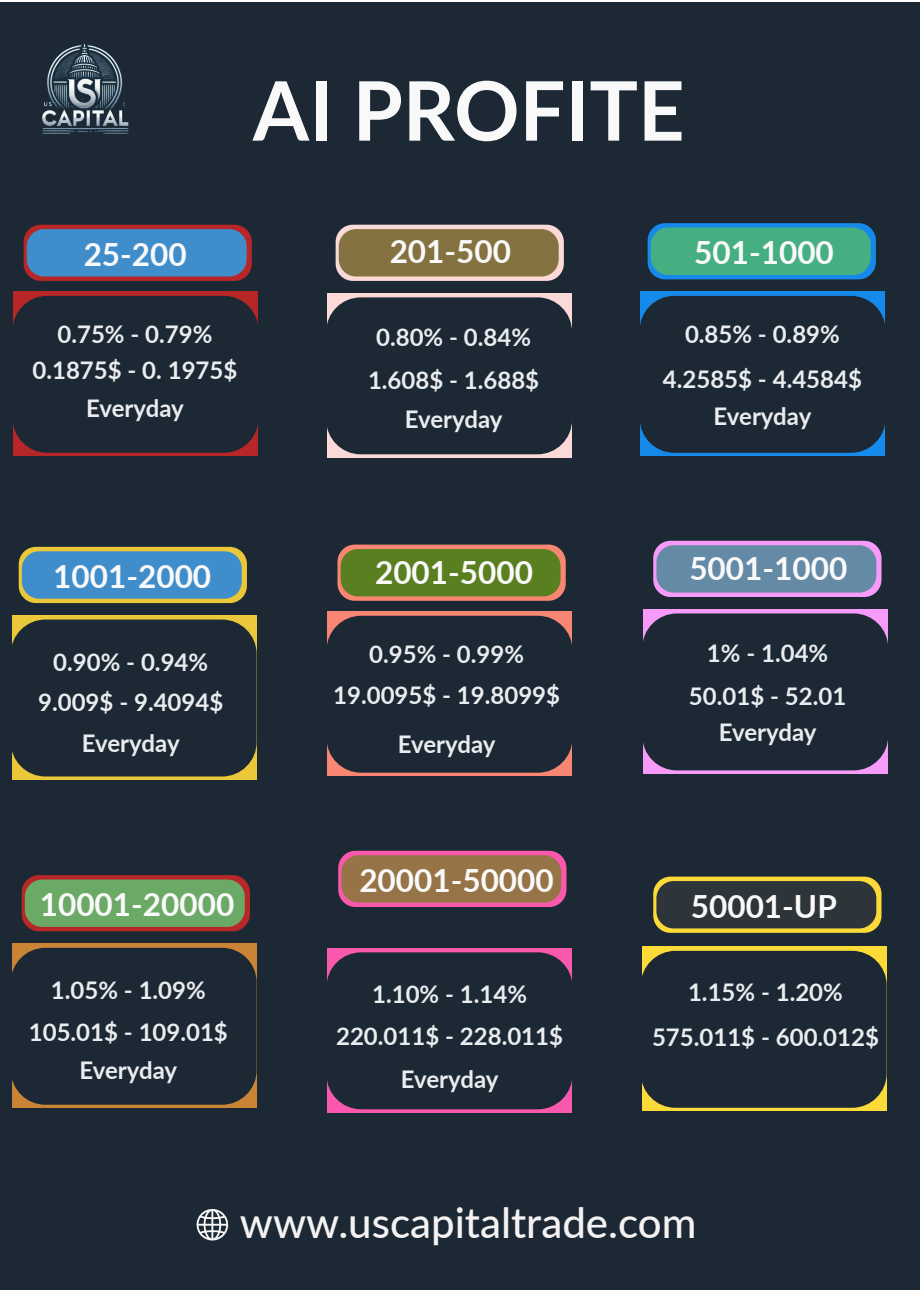
<style>
.page{position:relative;width:920px;height:1290px;background:#fff}
.page>*{position:absolute;margin:0;border:0;box-sizing:border-box;transform-origin:0 0}
.t1{font:700 82.05px "Lato";color:#f9f9f9}
.t2{font:500 42px "Lato";color:#f4f2f2}
.t3{font:700 31.95px "Lato";color:#f9f9f9}
.t4{font:700 24.3px/36.8px "Lato";color:#eaedef;text-align:center}
</style>
<div class="page">
<div style="left:0;top:3px;width:920px;height:1287px;background:#1c2834"></div>
<div style="left:24px;top:225px;width:228px;height:56px;background:#b72727;border-radius:17px"></div>
<div style="left:27px;top:229px;width:220px;height:47px;background:#408dcc;border-radius:17px"></div>
<div style="left:13px;top:292px;width:245px;height:164px;background:#b72727"></div>
<div style="left:13px;top:296px;width:245px;height:157px;background:#1c2834;border-radius:35px"></div>
<div style="left:336px;top:225px;width:228px;height:56px;background:#fcd9d9;border-radius:17px"></div>
<div style="left:339px;top:229px;width:220px;height:47px;background:#847240;border-radius:17px"></div>
<div style="left:327px;top:293px;width:245px;height:164px;background:#fcd9d9"></div>
<div style="left:326px;top:297px;width:246px;height:157px;background:#1c2834;border-radius:35px"></div>
<div style="left:648px;top:223px;width:228px;height:56px;background:#158aea;border-radius:17px"></div>
<div style="left:651px;top:228px;width:220px;height:47px;background:#46af82;border-radius:17px"></div>
<div style="left:640px;top:292px;width:245px;height:164px;background:#158aea"></div>
<div style="left:640px;top:296px;width:245px;height:157px;background:#1c2834;border-radius:35px"></div>
<div style="left:19px;top:547px;width:228px;height:56px;background:#eac839;border-radius:17px"></div>
<div style="left:22px;top:551px;width:220px;height:48px;background:#408dcc;border-radius:17px"></div>
<div style="left:12px;top:615px;width:244px;height:164px;background:#eac839"></div>
<div style="left:11px;top:619px;width:246px;height:157px;background:#1c2834;border-radius:35px"></div>
<div style="left:337px;top:545px;width:229px;height:56px;background:#f98673;border-radius:17px"></div>
<div style="left:341px;top:549px;width:220px;height:47px;background:#5a7f20;border-radius:17px"></div>
<div style="left:327px;top:611px;width:245px;height:164px;background:#f98673"></div>
<div style="left:327px;top:616px;width:245px;height:157px;background:#1c2834;border-radius:35px"></div>
<div style="left:653px;top:541px;width:228px;height:56px;background:#f69bf9;border-radius:17px"></div>
<div style="left:656px;top:545px;width:220px;height:48px;background:#658aa5;border-radius:17px"></div>
<div style="left:643px;top:609px;width:245px;height:164px;background:#f69bf9"></div>
<div style="left:642px;top:613px;width:246px;height:157px;background:#1c2834;border-radius:35px"></div>
<div style="left:327px;top:948px;width:245px;height:164px;background:#f958ad"></div>
<div style="left:327px;top:952px;width:245px;height:157px;background:#1c2834;border-radius:35px"></div>
<div style="left:338px;top:851px;width:228px;height:56px;background:#f958ad;border-radius:17px"></div>
<div style="left:341px;top:855px;width:220px;height:47px;background:#967447;border-radius:17px"></div>
<div style="left:22px;top:875px;width:228px;height:56px;background:#b72727;border-radius:17px"></div>
<div style="left:25px;top:879px;width:220px;height:48px;background:#6baa66;border-radius:17px"></div>
<div style="left:12px;top:943px;width:244px;height:164px;background:#c98535"></div>
<div style="left:11px;top:948px;width:246px;height:157px;background:#1c2834;border-radius:35px"></div>
<div style="left:653px;top:877px;width:228px;height:56px;background:#fcdb38;border-radius:17px"></div>
<div style="left:656px;top:881px;width:220px;height:47px;background:#2d353a;border-radius:17px"></div>
<div style="left:642px;top:946px;width:244px;height:165px;background:#fcdb38"></div>
<div style="left:641px;top:951px;width:246px;height:157px;background:#1c2834;border-radius:35px"></div>
<img style="left:42px;top:43px;width:87px;height:91px">
<svg style="left:197px;top:1209px;width:32px;height:31px"></svg>
<h1 class="t1" style="left:253px;top:50px;width:433px">AI PROFITE</h1>
<h3 class="t3" style="left:84px;top:231px;width:105px">25-200</h3>
<p class="t4" style="left:32px;top:315px;width:206px">0.75% - 0.79%<br>0.1875$ - 0. 1975$<br>Everyday</p>
<h3 class="t3" style="left:390px;top:228px;width:123px">201-500</h3>
<h3 class="t3" style="left:694px;top:229px;width:141px">501-1000</h3>
<p class="t4" style="left:368px;top:315px;width:173px;line-height:42.9px">0.80% - 0.84%<br>1.608$ - 1.688$</p>
<p class="t4" style="left:663px;top:311px;width:201px;line-height:44.4px">0.85% - 0.89%<br>4.2585$ - 4.4584$</p>
<p class="t4" style="left:405px;top:400px;width:99px">Everyday</p>
<p class="t4" style="left:713px;top:397px;width:99px">Everyday</p>
<h3 class="t3" style="left:53px;top:553px;width:159px">1001-2000</h3>
<p class="t4" style="left:38px;top:640px;width:187px;line-height:40.8px">0.90% - 0.94%<br>9.009$ - 9.4094$</p>
<p class="t4" style="left:82px;top:724px;width:99px">Everyday</p>
<h3 class="t3" style="left:40px;top:881px;width:196px">10001-20000</h3>
<p class="t4" style="left:29px;top:968px;width:201px;line-height:41.8px">1.05% - 1.09%<br>105.01$ - 109.01$</p>
<p class="t4" style="left:79px;top:1051px;width:99px">Everyday</p>
<h3 class="t3" style="left:375px;top:549px;width:159px">2001-5000</h3>
<p class="t4" style="left:333px;top:632px;width:228px;line-height:41.4px">0.95% - 0.99%<br>19.0095$ - 19.8099$</p>
<p class="t4" style="left:398px;top:725px;width:99px">Everyday</p>
<h3 class="t3" style="left:359px;top:857px;width:196px">20001-50000</h3>
<p class="t4" style="left:336px;top:972px;width:228px;line-height:42.3px">1.10% - 1.14%<br>220.011$ - 228.011$</p>
<p class="t4" style="left:401px;top:1060px;width:99px">Everyday</p>
<h3 class="t3" style="left:689px;top:545px;width:159px">5001-1000</h3>
<p class="t4" style="left:689px;top:630px;width:159px;line-height:43px">1% - 1.04%<br>50.01$ - 52.01</p>
<p class="t4" style="left:719px;top:713px;width:99px">Everyday</p>
<h3 class="t3" style="left:691px;top:883px;width:147px">50001-UP</h3>
<p class="t4" style="left:652px;top:969px;width:228px;line-height:44.4px">1.15% - 1.20%<br>575.011$ - 600.012$</p>
<h2 class="t2" style="left:240px;top:1192px;width:458px">www.uscapitaltrade.com</h2>
</div>
